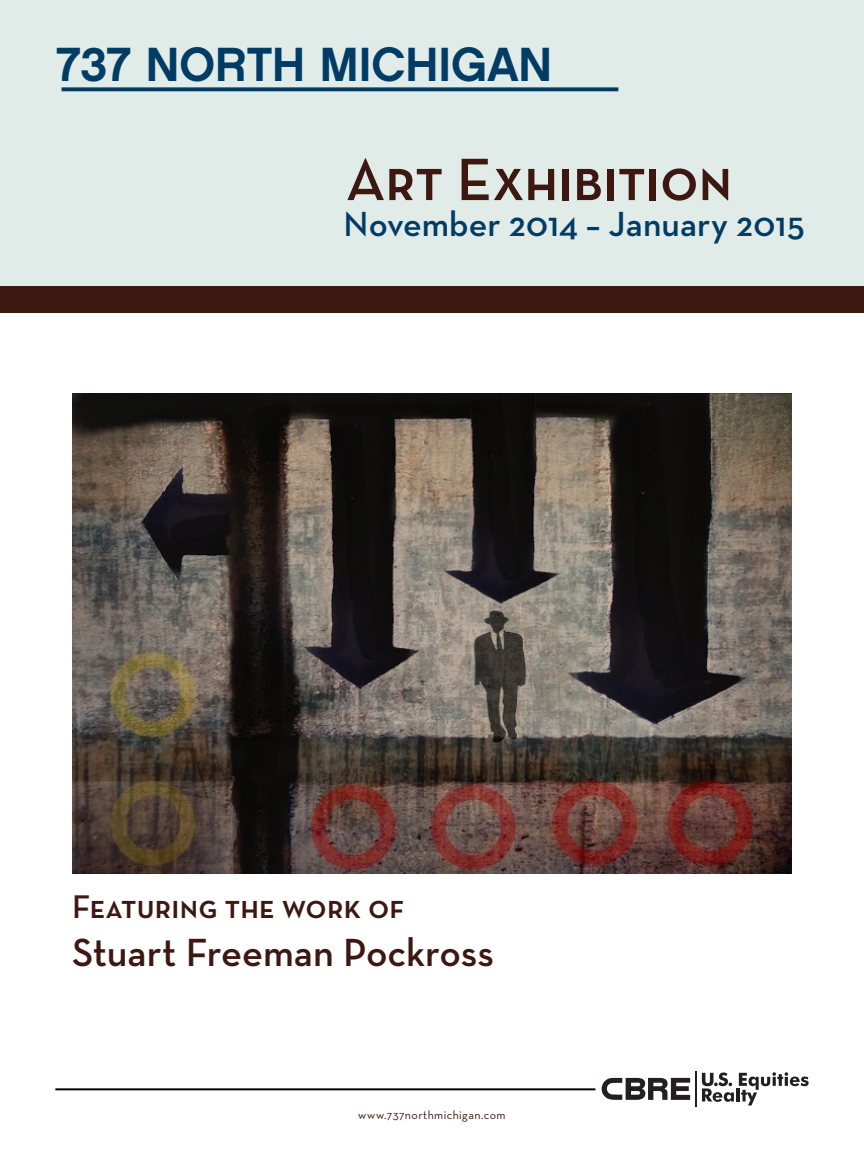
<style>
.page{position:relative;width:864px;height:1152px;background:#fff}
.page>*{position:absolute;margin:0;border:0;box-sizing:border-box;transform-origin:0 0}
.t1{font:60.8px "Neutra Text Demi SC";color:#3d1811}
.t2{font:47.8px "Chalet New York Nineteen Eighty";color:#003c64}
.t3{font:600 40px "Neutra Text";letter-spacing:-.005em;color:#3d1811}
.t4{font:600 35.6px "Neutra Text";color:#003c64}
.t5{font:33.4px "Neutra Text Demi SC";letter-spacing:.005em;color:#3d1811}
.t6{font:12px "Neutra Text";letter-spacing:.035em;color:#3d1811}
</style>
<div class="page">
<div style="left:0;top:0;width:864px;height:287px;background:#e1ece9"></div>
<div style="left:0;top:286px;width:864px;height:26px;background:#3d1811"></div>
<svg style="left:62px;top:87px;width:556px;height:4px;background:#154c70"></svg>
<hr style="left:55px;top:1088px;width:540px;height:2px;background:#010101">
<svg style="left:602px;top:1078px;width:88px;height:22px"></svg>
<hr style="left:695px;top:1071px;width:2px;height:36px;background:#231f20">
<svg style="left:702px;top:1072px;width:107px;height:33px"></svg>
<img style="left:72px;top:394px;width:719px;height:480px">
<h2 class="t2" style="left:56px;top:35px;width:498px">737 NORTH MICHIGAN</h2>
<h1 class="t1" style="left:346px;top:142px;width:388px">Art Exhibition</h1>
<p class="t4" style="left:344px;top:202px;width:463px">November 2014 – January 2015</p>
<p class="t5" style="left:72px;top:886px;width:334px">Featuring the work of</p>
<p class="t3" style="left:72px;top:927px;width:424px">Stuart Freeman Pockross</p>
<p class="t6" style="left:358px;top:1108px;width:149px">www.737northmichigan.com</p>
</div>
